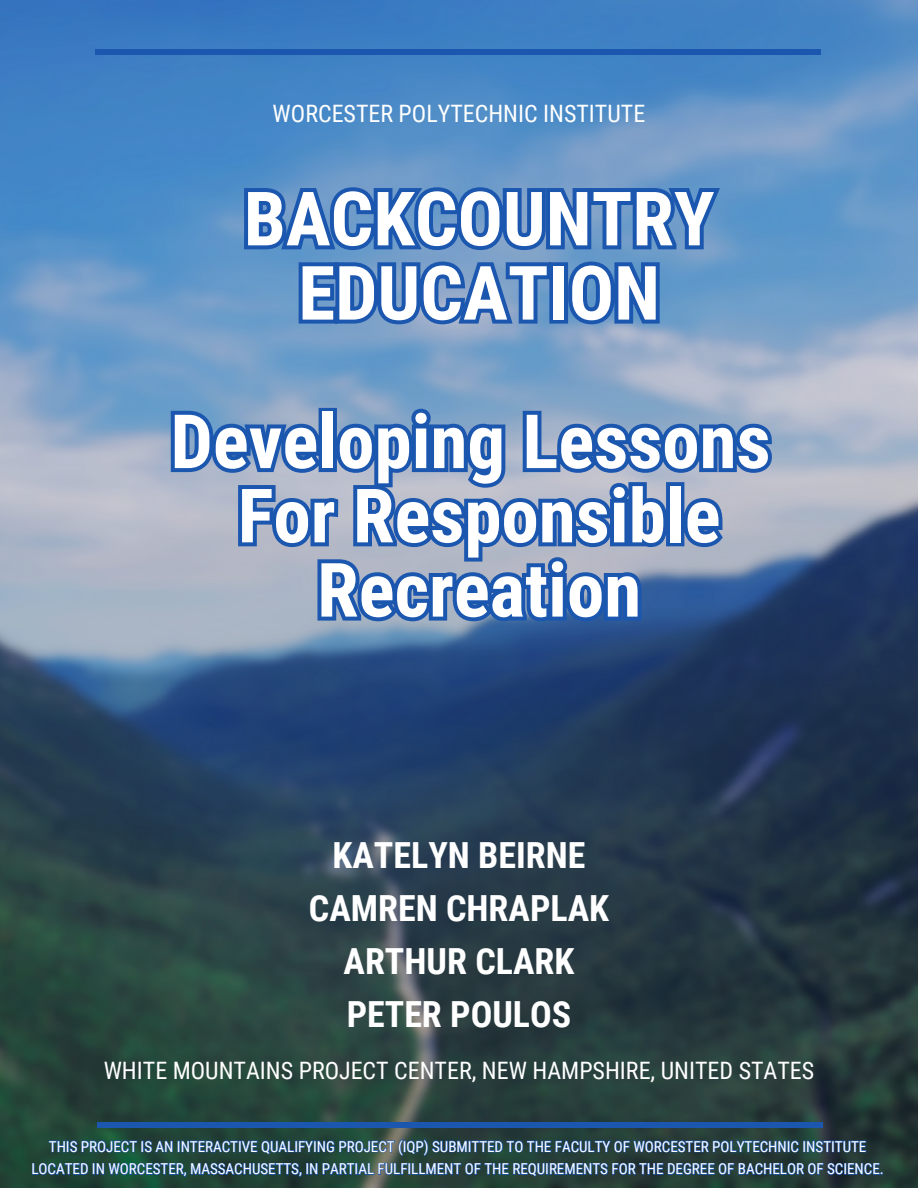
<style>
.page{position:relative;width:918px;height:1188px;background:#fff}
.page>*{position:absolute;margin:0;border:0;box-sizing:border-box;transform-origin:0 0}
.t1{font:700 75px/74.2px "Roboto Condensed";color:#fff;text-align:center}
.t2{font:700 36px "Roboto Condensed";color:#fff}
.t3{font:24px "Roboto Condensed";color:#fff}
.t4{font:15px/22.5px "Roboto Condensed";color:#fff;text-align:center}
</style>
<div class="page">
<img style="left:0;top:0;width:918px;height:1188px">
<hr style="left:95px;top:50px;width:726px;height:4px;background:#1b56af">
<hr style="left:97px;top:1123px;width:725px;height:4px;background:#1b56af">
<svg style="left:240px;top:173px;width:486px;height:91px;background:#4277bb"></svg>
<svg style="left:295px;top:248px;width:369px;height:90px;background:#4b7cbc"></svg>
<svg style="left:167px;top:402px;width:611px;height:92px;background:#5881bb"></svg>
<svg style="left:234px;top:476px;width:494px;height:151px;background:#6283b8"></svg>
<svg style="left:32px;top:1136px;width:852px;height:43px;background:#224759"></svg>
<p class="t3" style="left:273px;top:100px;width:374px">WORCESTER POLYTECHNIC INSTITUTE</p>
<p class="t1" style="left:244px;top:183px;width:472px">BACKCOUNTRY<br>EDUCATION</p>
<p class="t1" style="left:170px;top:405px;width:602px">Developing Lessons</p>
<p class="t1" style="left:238px;top:480px;width:484px">For Responsible<br>Recreation</p>
<p class="t2" style="left:333px;top:835px;width:254px">KATELYN BEIRNE</p>
<p class="t2" style="left:309px;top:888px;width:302px">CAMREN CHRAPLAK</p>
<p class="t2" style="left:344px;top:940px;width:232px">ARTHUR CLARK</p>
<p class="t2" style="left:347px;top:993px;width:226px">PETER POULOS</p>
<p class="t3" style="left:104px;top:1057px;width:712px">WHITE MOUNTAINS PROJECT CENTER, NEW HAMPSHIRE, UNITED STATES</p>
<p class="t4" style="left:31px;top:1135px;width:854px">THIS PROJECT IS AN INTERACTIVE QUALIFYING PROJECT (IQP) SUBMITTED TO THE FACULTY OF WORCESTER POLYTECHNIC INSTITUTE<br>LOCATED IN WORCESTER, MASSACHUSETTS, IN PARTIAL FULFILLMENT OF THE REQUIREMENTS FOR THE DEGREE OF BACHELOR OF SCIENCE.</p>
</div>
